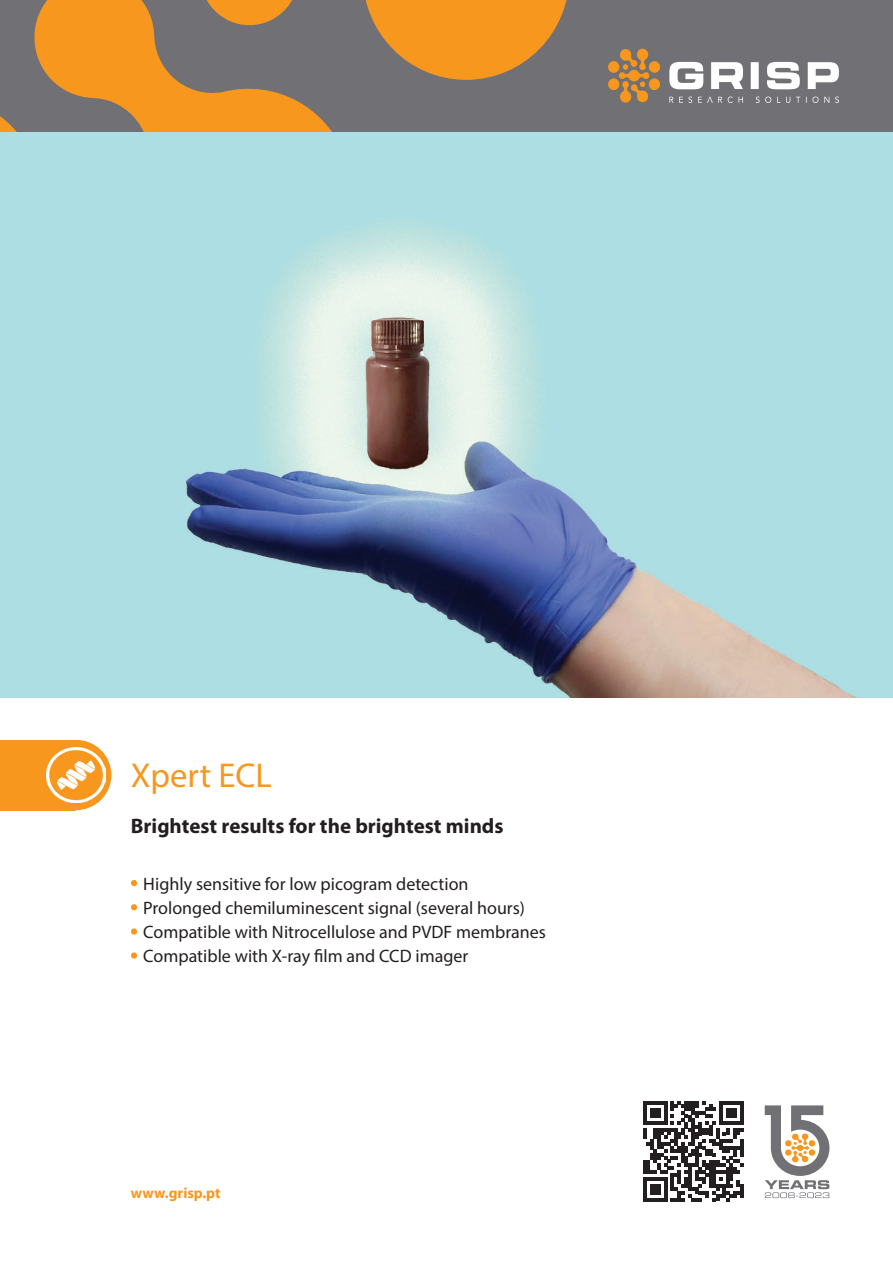
<style>
.page{position:relative;width:893px;height:1263px;background:#fff}
.page>*{position:absolute;margin:0;border:0;box-sizing:border-box;transform-origin:0 0}
.t1{font:34.5px "Myriad Pro";color:#f7971d}
.t2{font:700 21px "Myriad Pro";color:#231f20}
.t3{font:18px/24px "Myriad Pro";color:#231f20}
.t4{font:700 15px "Myriad Pro";color:#f7971d}
</style>
<div class="page">
<div style="left:0;top:740px;width:76px;height:70px;background:#f7971d"></div>
<div style="left:41px;top:740px;width:70px;height:70px;background:#f7971d;border-radius:50%"></div>
<img style="left:0;top:132px;width:893px;height:565px">
<div style="left:0;top:0;width:893px;height:132px;background:#717074"></div>
<svg style="left:0;top:0;width:567px;height:132px"></svg>
<svg style="left:608px;top:48px;width:52px;height:55px"></svg>
<svg style="left:669px;top:62px;width:170px;height:41px"></svg>
<svg style="left:131px;top:880px;width:6px;height:6px"></svg>
<svg style="left:131px;top:904px;width:6px;height:6px"></svg>
<svg style="left:131px;top:928px;width:6px;height:6px"></svg>
<div style="left:131px;top:952px;width:6px;height:7px;background:#f7971d;border-radius:50%"></div>
<svg style="left:765px;top:1105px;width:64px;height:93px"></svg>
<img style="left:47px;top:747px;width:59px;height:56px">
<svg style="left:643px;top:1101px;width:100px;height:100px"></svg>
<hr style="left:740px;top:1184px;width:3px;height:14px;background:#231f20">
<h1 class="t1" style="left:131px;top:754px;width:142px">Xpert ECL</h1>
<p class="t2" style="left:131px;top:812px;width:374px">Brightest results for the brightest minds</p>
<p class="t3" style="left:143px;top:872px;width:404px">Highly sensitive for low picogram detection Prolonged chemiluminescent signal (several hours)<br>Compatible with Nitrocellulose and PVDF membranes Compatible with X-ray film and CCD imager</p>
<p class="t4" style="left:131px;top:1183px;width:91px">www.grisp.pt</p>
</div>
